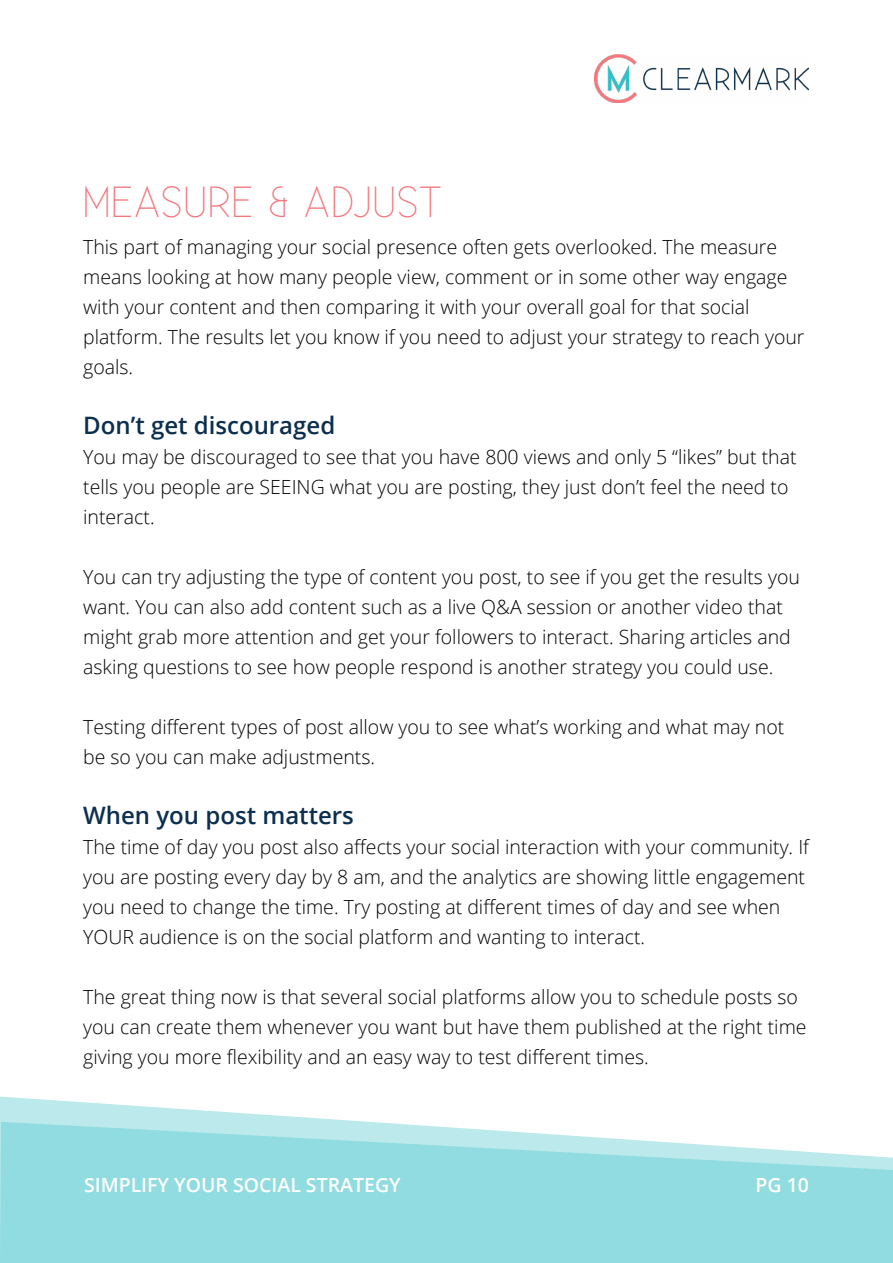
<style>
.page{position:relative;width:893px;height:1263px;background:#fff}
.page>*{position:absolute;margin:0;border:0;box-sizing:border-box;transform-origin:0 0}
.t1{font:300 43.5px "Existence";color:#f3767d}
.t2{font:600 24px "Open Sans";color:#0c2f4f}
.t3{font:300 19.5px/30px "Open Sans";color:#000}
.t4{font:600 19.5px "Open Sans";color:#fff}
</style>
<div class="page">
<svg style="left:0;top:1096px;width:370px;height:26px"></svg>
<svg style="left:0;top:1122px;width:893px;height:141px;background:#9ddfe3"></svg>
<img style="left:595px;top:54px;width:214px;height:49px">
<h1 class="t1" style="left:82px;top:179px;width:362px">MEASURE &amp; ADJUST</h1>
<p class="t3" style="left:83px;top:231px;width:723px">This part of managing your social presence often gets overlooked. The measure means looking at how many people view, comment or in some other way engage with your content and then comparing it with your overall goal for that social platform. The results let you know if you need to adjust your strategy to reach your goals.</p>
<p class="t2" style="left:83px;top:408px;width:254px">Don’t get discouraged</p>
<p class="t3" style="left:83px;top:441px;width:715px">You may be discouraged to see that you have 800 views and only 5 “likes” but that tells you people are SEEING what you are posting, they just don’t feel the need to interact.</p>
<p class="t3" style="left:83px;top:561px;width:718px">You can try adjusting the type of content you post, to see if you get the results you want. You can also add content such as a live Q&amp;A session or another video that might grab more attention and get your followers to interact. Sharing articles and asking questions to see how people respond is another strategy you could use.</p>
<p class="t3" style="left:83px;top:711px;width:703px">Testing different types of post allow you to see what’s working and what may not be so you can make adjustments.</p>
<p class="t2" style="left:83px;top:798px;width:272px">When you post matters</p>
<p class="t3" style="left:83px;top:831px;width:727px">The time of day you post also affects your social interaction with your community. If you are posting every day by 8 am, and the analytics are showing little engagement you need to change the time. Try posting at different times of day and see when YOUR audience is on the social platform and wanting to interact.</p>
<p class="t3" style="left:83px;top:981px;width:725px">The great thing now is that several social platforms allow you to schedule posts so you can create them whenever you want but have them published at the right time giving you more flexibility and an easy way to test different times.</p>
<p class="t4" style="left:84px;top:1171px;width:318px">SIMPLIFY YOUR SOCIAL STRATEGY</p>
<p class="t4" style="left:755px;top:1171px;width:55px">PG 10</p>
</div>
